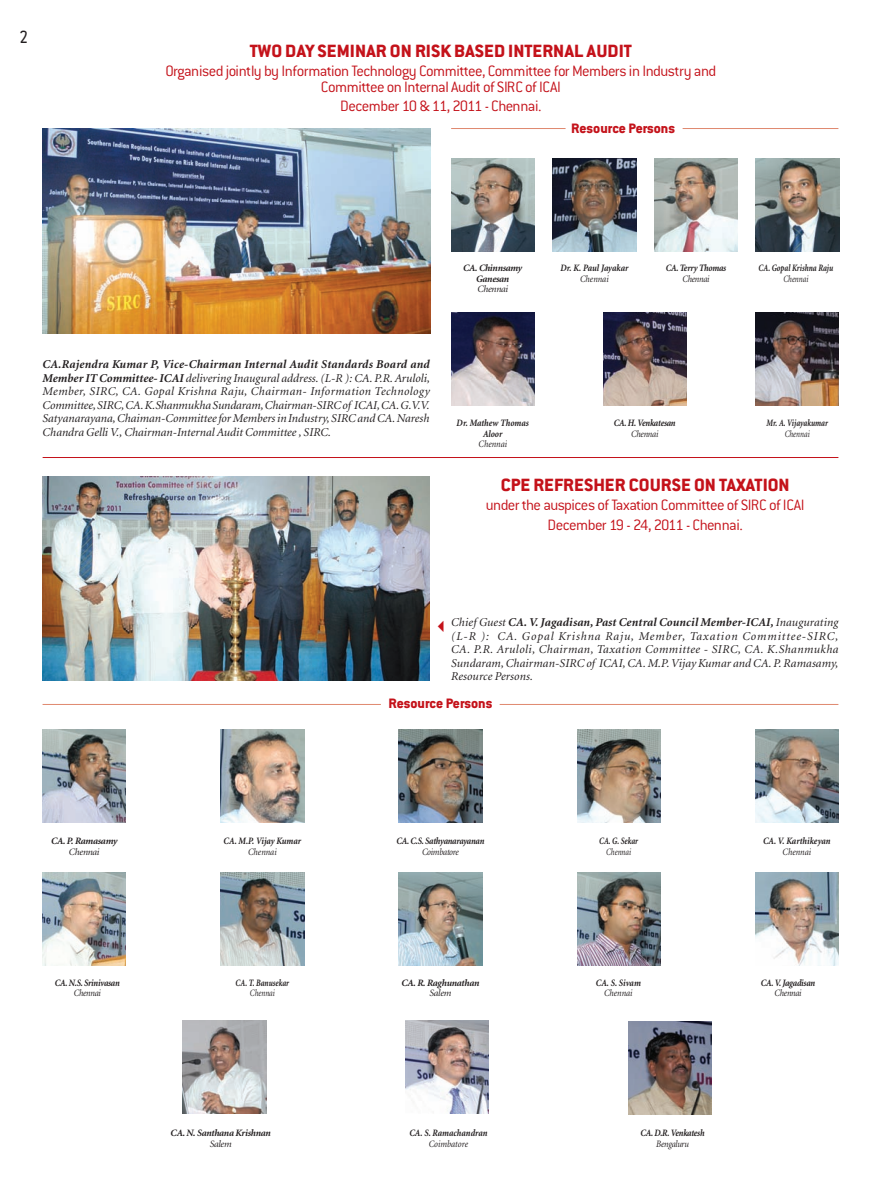
<style>
.page{position:relative;width:881px;height:1191px;background:#fff}
.page>*{position:absolute;margin:0;border:0;box-sizing:border-box;transform-origin:0 0}
.t1{font:800 19.5px "Conduit ITC";color:#c4121a}
.t2{font:18px "A Udimat";color:#231f20}
.t3{font:300 16.5px/15.9px "Conduit ITC";letter-spacing:-.035em;color:#c4121a;text-align:center}
.t4{font:800 15px "Conduit ITC";color:#c4121a}
.t5{font:italic 12px/13.5px "Minion";color:#231f20;text-align:justify}
.t6{font:italic 700 9.75px/10.5px "Minion";letter-spacing:-.03em;color:#231f20;text-align:center;scale:.88 1}
.t7{font:italic 700 9.75px/10.5px "Minion";color:#231f20;text-align:center;scale:.88 1}
.t8{font:italic 700 9.75px/10.5px "Minion";letter-spacing:-.03em;color:#231f20;text-align:center}
.t9{font:italic 700 9.75px/10.5px "Minion";color:#231f20;text-align:center;scale:.77 1}
.t10{font:italic 700 9.75px/10.5px "Minion";letter-spacing:-.03em;color:#231f20;text-align:center;scale:.77 1}
.s1{font-weight:400}
.s2{font-weight:700}
</style>
<div class="page">
<img style="left:43px;top:129px;width:387px;height:204px">
<img style="left:399px;top:872px;width:83px;height:93px">
<img style="left:183px;top:1020px;width:84px;height:93px">
<img style="left:755px;top:872px;width:83px;height:93px">
<img style="left:628px;top:1021px;width:83px;height:93px">
<img style="left:43px;top:872px;width:83px;height:93px">
<img style="left:221px;top:872px;width:83px;height:93px">
<img style="left:577px;top:872px;width:83px;height:93px">
<img style="left:405px;top:1020px;width:83px;height:93px">
<hr style="left:43px;top:457px;width:795px;height:1px;background:#c4121a">
<img style="left:43px;top:729px;width:83px;height:93px">
<img style="left:399px;top:729px;width:83px;height:93px">
<img style="left:577px;top:729px;width:83px;height:93px">
<img style="left:221px;top:729px;width:83px;height:93px">
<img style="left:755px;top:729px;width:83px;height:93px">
<hr style="left:499px;top:704px;width:339px;height:1px;background:#df886e">
<hr style="left:43px;top:704px;width:338px;height:1px;background:#df886e">
<img style="left:451px;top:158px;width:83px;height:93px">
<img style="left:654px;top:158px;width:83px;height:93px">
<img style="left:603px;top:312px;width:83px;height:93px">
<img style="left:755px;top:158px;width:83px;height:93px">
<img style="left:755px;top:312px;width:83px;height:93px">
<img style="left:552px;top:158px;width:83px;height:93px">
<img style="left:451px;top:312px;width:83px;height:93px">
<hr style="left:682px;top:128px;width:156px;height:1px;background:#df886e">
<hr style="left:451px;top:128px;width:114px;height:1px;background:#df886e">
<img style="left:43px;top:476px;width:386px;height:204px">
<p class="t2" style="left:20px;top:29px;width:9px">2</p>
<p class="t1" style="left:250px;top:45px;width:383px">TWO DAY SEMINAR ON RISK BASED INTERNAL AUDIT</p>
<p class="t3" style="left:165px;top:65px;width:552px">Organised jointly by Information Technology Committee, Committee for Members in Industry and<br>Committee on Internal Audit of SIRC of ICAI</p>
<p class="t3" style="left:340px;top:100px;width:203px">December 10 &amp; 11, 2011 - Chennai.</p>
<p class="t4" style="left:571px;top:124px;width:105px">Resource Persons</p>
<p class="t8" style="left:463px;top:263px;width:61px">CA. Chinnsamy<br>Ganesan<br><span class="s1">Chennai</span></p>
<p class="t7" style="left:560px;top:263px;width:79px">Dr. K. Paul Jayakar<br><span class="s1">Chennai</span></p>
<p class="t6" style="left:665px;top:263px;width:70px">CA. Terry Thomas<br><span class="s1">Chennai</span></p>
<p class="t9" style="left:758px;top:263px;width:98px">CA. Gopal Krishna Raju<br><span class="s1">Chennai</span></p>
<p class="t5" style="left:43px;top:358px;width:389px"><span class="s2">CA.Rajendra Kumar P, Vice-Chairman Internal Audit Standards Board and Member IT Committee- ICAI</span> delivering Inaugural address. (L-R ): CA. P.R. Aruloli, Member, SIRC, CA. Gopal Krishna Raju, Chairman- Information Technology Committee, SIRC, CA. K.Shanmukha Sundaram, Chairman-SIRC of ICAI, CA. G.V.V.<br>Satyanarayana, Chaiman-Committee for Members in Industry, SIRC and CA. Naresh Chandra Gelli V., Chairman-Internal Audit Committee , SIRC.</p>
<p class="t7" style="left:456px;top:419px;width:84px">Dr. Mathew Thomas<br>Aloor<br><span class="s1">Chennai</span></p>
<p class="t6" style="left:613px;top:419px;width:71px">CA. H. Venkatesan<br><span class="s1">Chennai</span></p>
<p class="t9" style="left:766px;top:419px;width:81px">Mr. A. Vijayakumar<br><span class="s1">Chennai</span></p>
<p class="t1" style="left:500px;top:478px;width:290px">CPE REFRESHER COURSE ON TAXATION</p>
<p class="t3" style="left:485px;top:497px;width:320px;line-height:19.5px">under the auspices of Taxation Committee of SIRC of ICAI<br>December 19 - 24, 2011 - Chennai.</p>
<p class="t5" style="left:451px;top:616px;width:389px">Chief Guest <span class="s2">CA. V. Jagadisan, Past Central Council Member-ICAI,</span> Inaugurating (L-R ): CA. Gopal Krishna Raju, Member, Taxation Committee-SIRC, CA. P.R. Aruloli, Chairman, Taxation Committee - SIRC, CA. K.Shanmukha Sundaram, Chairman-SIRC of ICAI, CA. M.P. Vijay Kumar and CA. P. Ramasamy, Resource Persons.</p>
<p class="t4" style="left:388px;top:699px;width:105px">Resource Persons</p>
<p class="t8" style="left:51px;top:836px;width:68px">CA. P. Ramasamy<br><span class="s1">Chennai</span></p>
<p class="t7" style="left:223px;top:836px;width:90px">CA. M.P. Vijay Kumar<br><span class="s1">Chennai</span></p>
<p class="t6" style="left:396px;top:836px;width:101px">CA. C.S. Sathyanarayanan<br><span class="s1">Coimbatore</span></p>
<p class="t10" style="left:599px;top:836px;width:52px">CA. G. Sekar<br><span class="s1">Chennai</span></p>
<p class="t7" style="left:762px;top:836px;width:78px">CA. V. Karthikeyan<br><span class="s1">Chennai</span></p>
<p class="t6" style="left:55px;top:978px;width:75px">CA. N.S. Srinivasan<br><span class="s1">Chennai</span></p>
<p class="t9" style="left:235px;top:978px;width:71px">CA. T. Banusekar<br><span class="s1">Chennai</span></p>
<p class="t8" style="left:401px;top:978px;width:79px">CA. R. Raghunathan<br><span class="s1">Salem</span></p>
<p class="t6" style="left:595px;top:978px;width:53px">CA. S. Sivam<br><span class="s1">Chennai</span></p>
<p class="t6" style="left:760px;top:978px;width:63px">CA. V. Jagadisan<br><span class="s1">Chennai</span></p>
<p class="t8" style="left:170px;top:1128px;width:102px">CA. N. Santhana Krishnan<br><span class="s1">Salem</span></p>
<p class="t7" style="left:409px;top:1128px;width:90px">CA. S. Ramachandran<br><span class="s1">Coimbatore</span></p>
<p class="t6" style="left:640px;top:1128px;width:74px">CA. D.R. Venkatesh<br><span class="s1">Bengaluru</span></p>
</div>
